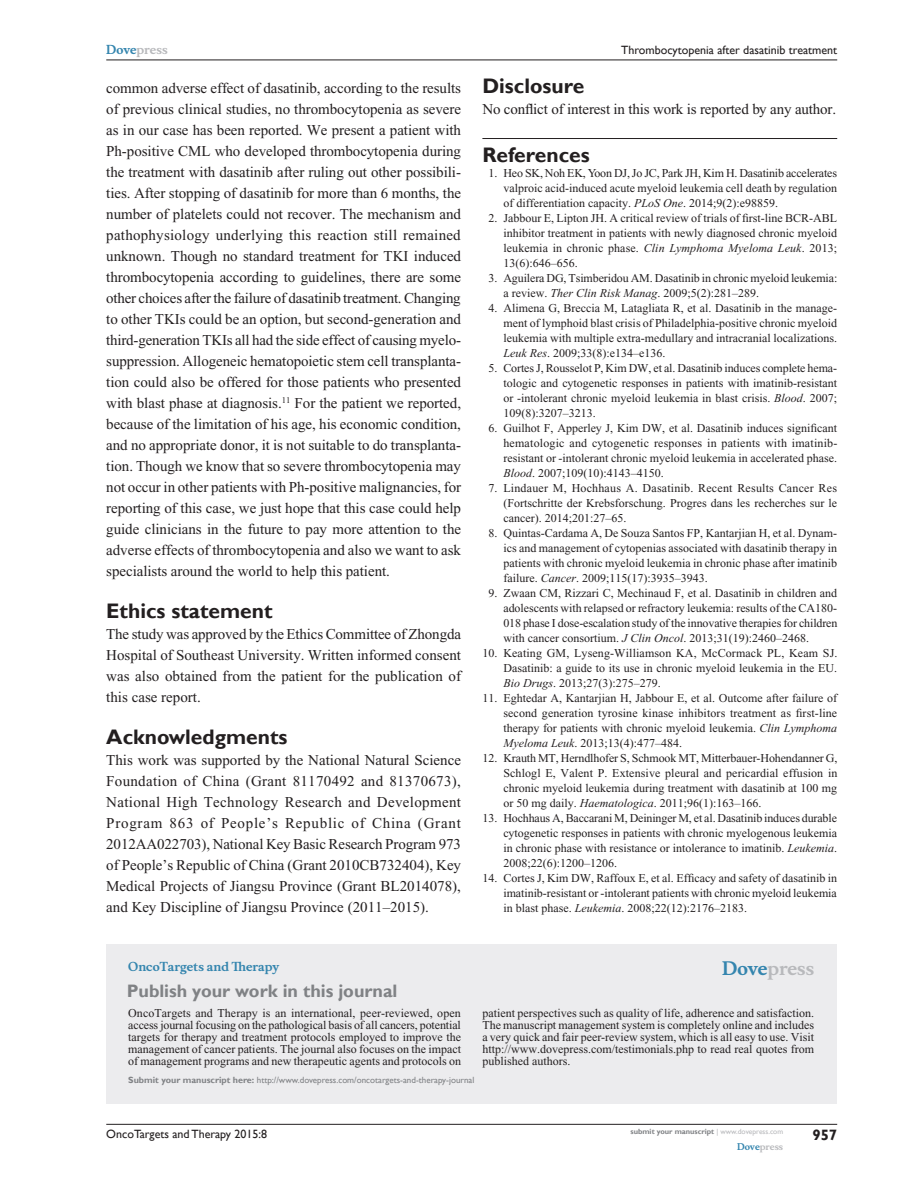
<style>
.page{position:relative;width:918px;height:1188px;background:#fff}
.page>*{position:absolute;margin:0;border:0;box-sizing:border-box;transform-origin:0 0}
.RefH{font:700 21px "Gill Sans";color:#231f20}
.PromBx-H1{font:700 18px "Gill Sans";color:#808285}
.PromBx-Brand{font:700 18px "Musee";color:#b8b9bc}
.TxF{font:15px/21px "Times New Roman";color:#231f20;text-align:justify}
.RunFolio-R{font:700 15px "Gill Sans";color:#231f20}
.RefNL2{font:12px/15px "Times New Roman";color:#231f20;text-align:justify}
.PromBx-Tx{font:12px/12px "Times New Roman";color:#231f20;text-align:justify}
.RunH-R{font:12px "Gill Sans";color:#231f20}
.RunF-R{font:12px "Gill Sans";color:#231f20}
.PromBx-JrnlName{font:700 12px "Musee";color:#3485ae}
.RunH-Brand-R{font:700 12px "Musee";color:#b8b9bc}
.PromBx-SubmitMssWebA{font:9px "Gill Sans";color:#808285}
.RunF-Brand-R{font:700 9px "Musee";color:#b8b9bc}
.RunF-SubmityourMS-R{font:700 7.5px "Gill Sans";color:#808285}
.s1{color:#3485ae}
.s2{font-style:italic}
.s3{font-weight:700}
.s4{font-weight:400;color:#b8b9bc}
</style>
<div class="page">
<div style="left:106px;top:944px;width:731px;height:159px;background:#ececee"></div>
<hr style="left:106px;top:1124px;width:731px;height:1px;background:#231f20">
<hr style="left:106px;top:60px;width:731px;height:1px;background:#231f20">
<hr style="left:482px;top:138px;width:355px;height:1px;background:#231f20">
<p class="RunH-Brand-R" style="left:106px;top:43px;width:63px"><span class="s1">Dove</span>press</p>
<p class="RunH-R" style="left:621px;top:43px;width:218px">Thrombocytopenia after dasatinib treatment</p>
<p class="TxF" style="left:106px;top:77px;width:356px">common adverse effect of dasatinib, according to the results of previous clinical studies, no thrombocytopenia as severe as in our case has been reported. We present a patient with Ph-positive CML who developed thrombocytopenia during the treatment with dasatinib after ruling out other possibili&shy;ties. After stopping of dasatinib for more than 6 months, the number of platelets could not recover. The mechanism and pathophysiology underlying this reaction still remained unknown. Though no standard treatment for TKI induced thrombocytopenia according to guidelines, there are some other choices after the failure of dasatinib treatment. Changing to other TKIs could be an option, but second-generation and third-generation TKIs all had the side effect of causing myelo&shy;suppression. Allogeneic hematopoietic stem cell transplanta&shy;tion could also be offered for those patients who presented with blast phase at diagnosis.<sup>11</sup> For the patient we reported, because of the limitation of his age, his economic condition, and no appropriate donor, it is not suitable to do transplanta&shy;tion. Though we know that so severe thrombocytopenia may not occur in other patients with Ph-positive malignancies, for reporting of this case, we just hope that this case could help guide clinicians in the future to pay more attention to the adverse effects of thrombocytopenia and also we want to ask specialists around the world to help this patient.</p>
<h1 class="RefH" style="left:106px;top:598px;width:168px">Ethics statement</h1>
<p class="TxF" style="left:106px;top:623px;width:356px">The study was approved by the Ethics Committee of Zhongda Hospital of Southeast University. Written informed consent was also obtained from the patient for the publication of this case report.</p>
<h1 class="RefH" style="left:106px;top:724px;width:183px">Acknowledgments</h1>
<p class="TxF" style="left:106px;top:749px;width:356px">This work was supported by the National Natural Science Foundation of China (Grant 81170492 and 81370673), National High Technology Research and Development Program 863 of People’s Republic of China (Grant 2012AA022703), National Key Basic Research Program 973 of People’s Republic of China (Grant 2010CB732404), Key Medical Projects of Jiangsu Province (Grant BL2014078), and Key Discipline of Jiangsu Province (2011–2015).</p>
<h1 class="RefH" style="left:482px;top:73px;width:103px">Disclosure</h1>
<p class="TxF" style="left:482px;top:98px;width:355px">No conflict of interest in this work is reported by any author.</p>
<p class="RefH" style="left:482px;top:142px;width:109px">References</p>
<p class="RefNL2" style="left:503px;top:165px;width:335px;text-indent:-15px">1. Heo SK, Noh EK, Yoon DJ, Jo JC, Park JH, Kim H. Dasatinib accelerates valproic acid-induced acute myeloid leukemia cell death by regulation of differentiation capacity. <span class="s2">PLoS One</span>. 2014;9(2):e98859.</p>
<p class="RefNL2" style="left:503px;top:210px;width:335px;text-indent:-15px">2. Jabbour E, Lipton JH. A critical review of trials of first-line BCR-ABL inhibitor treatment in patients with newly diagnosed chronic myeloid leukemia in chronic phase. <span class="s2">Clin Lymphoma Myeloma Leuk</span>. 2013; 13(6):646–656.</p>
<p class="RefNL2" style="left:503px;top:270px;width:335px;text-indent:-15px">3. Aguilera DG, Tsimberidou AM. Dasatinib in chronic myeloid leukemia: a review. <span class="s2">Ther Clin Risk Manag</span>. 2009;5(2):281–289.</p>
<p class="RefNL2" style="left:503px;top:300px;width:335px;text-indent:-15px">4. Alimena G, Breccia M, Latagliata R, et al. Dasatinib in the manage&shy;ment of lymphoid blast crisis of Philadelphia-positive chronic myeloid leukemia with multiple extra-medullary and intracranial localizations.<br><span class="s2">Leuk Res</span>. 2009;33(8):e134–e136.</p>
<p class="RefNL2" style="left:503px;top:360px;width:335px;text-indent:-15px">5. Cortes J, Rousselot P, Kim DW, et al. Dasatinib induces complete hema&shy;tologic and cytogenetic responses in patients with imatinib-resistant or -intolerant chronic myeloid leukemia in blast crisis. <span class="s2">Blood</span>. 2007; 109(8):3207–3213.</p>
<p class="RefNL2" style="left:503px;top:420px;width:336px;text-indent:-15px">6. Guilhot F, Apperley J, Kim DW, et al. Dasatinib induces significant hematologic and cytogenetic responses in patients with imatinib&shy;resistant or -intolerant chronic myeloid leukemia in accelerated phase.<br><span class="s2">Blood</span>. 2007;109(10):4143–4150.</p>
<p class="RefNL2" style="left:503px;top:480px;width:335px;text-indent:-15px">7. Lindauer M, Hochhaus A. Dasatinib. Recent Results Cancer Res (Fortschritte der Krebsforschung. Progres dans les recherches sur le cancer). 2014;201:27–65.</p>
<p class="RefNL2" style="left:503px;top:525px;width:335px;text-indent:-15px">8. Quintas-Cardama A, De Souza Santos FP, Kantarjian H, et al. Dynam&shy;ics and management of cytopenias associated with dasatinib therapy in patients with chronic myeloid leukemia in chronic phase after imatinib failure. <span class="s2">Cancer</span>. 2009;115(17):3935–3943.</p>
<p class="RefNL2" style="left:503px;top:585px;width:336px;text-indent:-15px">9. Zwaan CM, Rizzari C, Mechinaud F, et al. Dasatinib in children and adolescents with relapsed or refractory leukemia: results of the CA180- 018 phase I dose-escalation study of the innovative therapies for children with cancer consortium. <span class="s2">J Clin Oncol</span>. 2013;31(19):2460–2468.</p>
<p class="RefNL2" style="left:503px;top:645px;width:336px;text-indent:-21px">10. Keating GM, Lyseng-Williamson KA, McCormack PL, Keam SJ.<br>Dasatinib: a guide to its use in chronic myeloid leukemia in the EU.<br><span class="s2">Bio Drugs</span>. 2013;27(3):275–279.</p>
<p class="RefNL2" style="left:503px;top:690px;width:335px;text-indent:-21px">11. Eghtedar A, Kantarjian H, Jabbour E, et al. Outcome after failure of second generation tyrosine kinase inhibitors treatment as first-line therapy for patients with chronic myeloid leukemia. <span class="s2">Clin Lymphoma Myeloma Leuk</span>. 2013;13(4):477–484.</p>
<p class="RefNL2" style="left:503px;top:750px;width:336px;text-indent:-21px">12. Krauth MT, Herndlhofer S, Schmook MT, Mitterbauer-Hohendanner G, Schlogl E, Valent P. Extensive pleural and pericardial effusion in chronic myeloid leukemia during treatment with dasatinib at 100 mg or 50 mg daily. <span class="s2">Haematologica</span>. 2011;96(1):163–166.</p>
<p class="RefNL2" style="left:503px;top:810px;width:335px;text-indent:-21px">13. Hochhaus A, Baccarani M, Deininger M, et al. Dasatinib induces durable cytogenetic responses in patients with chronic myelogenous leukemia in chronic phase with resistance or intolerance to imatinib. <span class="s2">Leukemia</span>.<br>2008;22(6):1200–1206.</p>
<p class="RefNL2" style="left:503px;top:870px;width:335px;text-indent:-21px">14. Cortes J, Kim DW, Raffoux E, et al. Efficacy and safety of dasatinib in imatinib-resistant or -intolerant patients with chronic myeloid leukemia in blast phase. <span class="s2">Leukemia</span>. 2008;22(12):2176–2183.</p>
<p class="PromBx-JrnlName" style="left:128px;top:959px;width:152px">OncoTargets and Therapy</p>
<p class="PromBx-H1" style="left:127px;top:980px;width:272px">Publish your work in this journal</p>
<p class="PromBx-Brand" style="left:722px;top:958px;width:94px"><span class="s1">Dove</span>press</p>
<p class="PromBx-Tx" style="left:128px;top:1007px;width:334px">OncoTargets and Therapy is an international, peer-reviewed, open access journal focusing on the pathological basis of all cancers, potential targets for therapy and treatment protocols employed to improve the management of cancer patients. The journal also focuses on the impact of management programs and new therapeutic agents and protocols on</p>
<p class="PromBx-Tx" style="left:482px;top:1007px;width:333px">patient perspectives such as quality of life, adherence and satisfaction.<br>The manuscript management system is completely online and includes a very quick and fair peer-review system, which is all easy to use. Visit http://www.dovepress.com/testimonials.php to read real quotes from published authors.</p>
<p class="PromBx-SubmitMssWebA" style="left:128px;top:1075px;width:348px"><span class="s3">Submit your manuscript here:</span> http://www.dovepress.com/oncotargets-and-therapy-journal</p>
<p class="RunF-R" style="left:106px;top:1127px;width:162px">OncoTargets and Therapy 2015:8</p>
<p class="RunF-SubmityourMS-R" style="left:631px;top:1127px;width:154px">submit your manuscript <span class="s4">| www.dovepress.com</span></p>
<p class="RunF-Brand-R" style="left:737px;top:1141px;width:48px"><span class="s1">Dove</span>press</p>
<p class="RunFolio-R" style="left:812px;top:1126px;width:26px">957</p>
</div>
